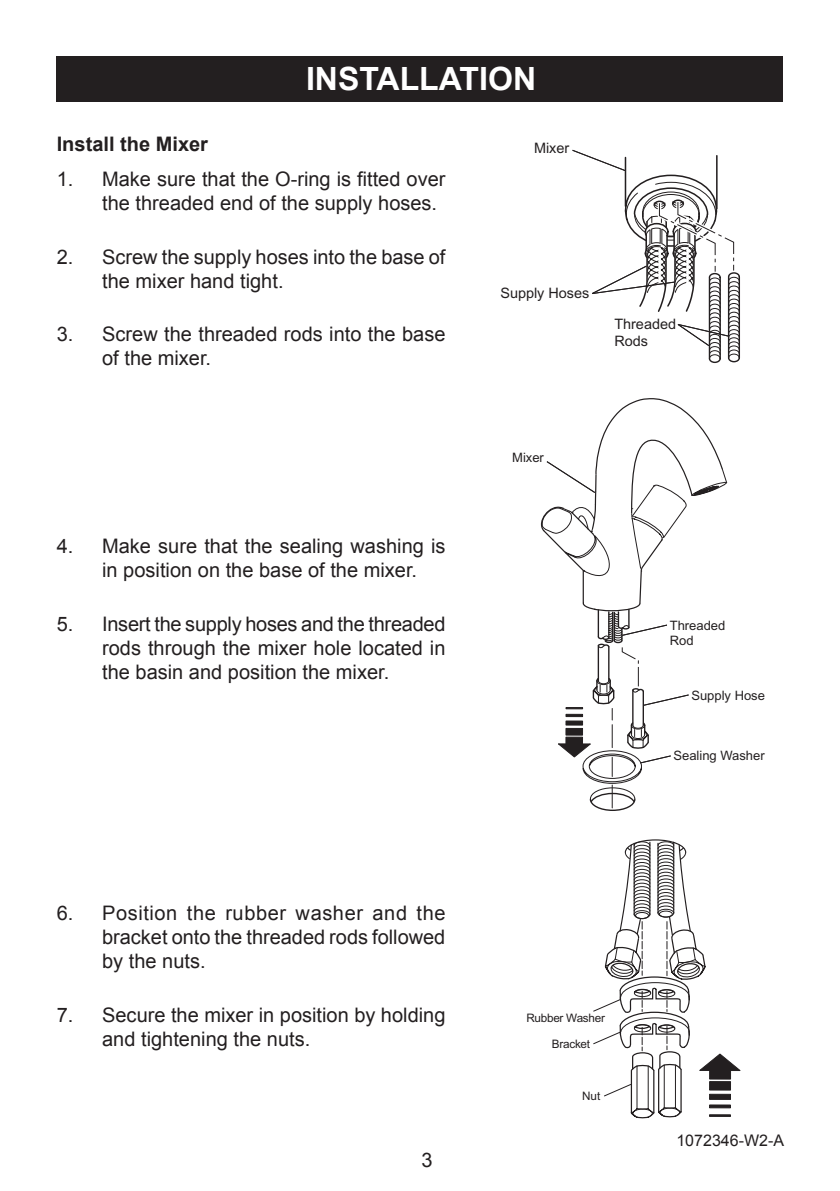
<style>
.page{position:relative;width:840px;height:1191px;background:#fff}
.page>*{position:absolute;margin:0;border:0;box-sizing:border-box;transform-origin:0 0}
.Heading_1{font:700 32px "Arial";color:#fff}
._1_2_3{font:20px/24px "Arial";color:#231f20}
.Heading_2{font:700 20px "Arial";color:#231f20}
.t1{font:16px "Arial";color:#231f20}
.t2{font:14.4px/17.2px "Arial";color:#231f20}
.t3{font:13px/15.6px "Arial";color:#231f20}
.t4{font:11.6px "Arial";letter-spacing:-.02em;color:#231f20}
</style>
<div class="page">
<div style="left:57px;top:57px;width:725px;height:45px;background:#231f20"></div>
<svg style="left:572px;top:149px;width:167px;height:214px"></svg>
<svg style="left:540px;top:398px;width:187px;height:413px"></svg>
<svg style="left:593px;top:839px;width:146px;height:279px"></svg>
<p class="Heading_1" style="left:306px;top:58px;width:231px">Installation</p>
<p class="Heading_2" style="left:57px;top:130px;width:153px">Install the Mixer</p>
<p class="_1_2_3" style="left:102px;top:167px;width:344px;text-indent:-45px">1. Make sure that the O-ring is fitted over the threaded end of the supply hoses.</p>
<p class="_1_2_3" style="left:102px;top:245px;width:345px;text-indent:-45px">2. Screw the supply hoses into the base of the mixer hand tight.</p>
<p class="_1_2_3" style="left:102px;top:322px;width:345px;text-indent:-45px">3. Screw the threaded rods into the base of the mixer.</p>
<p class="t2" style="left:533px;top:139px;width:37px">Mixer</p>
<p class="t2" style="left:500px;top:284px;width:90px">Supply Hoses</p>
<p class="t2" style="left:614px;top:316px;width:63px">Threaded<br>Rods</p>
<p class="_1_2_3" style="left:102px;top:534px;width:345px;text-indent:-45px">4. Make sure that the sealing washing is in position on the base of the mixer.</p>
<p class="_1_2_3" style="left:102px;top:612px;width:345px;text-align:justify;text-indent:-45px">5. Insert the supply hoses and the threaded rods through the mixer hole located in the basin and position the mixer.</p>
<p class="t3" style="left:512px;top:450px;width:33px">Mixer</p>
<p class="t3" style="left:669px;top:617px;width:57px">Threaded<br>Rod</p>
<p class="t3" style="left:691px;top:687px;width:75px">Supply Hose</p>
<p class="t3" style="left:673px;top:748px;width:92px">Sealing Washer</p>
<p class="_1_2_3" style="left:102px;top:901px;width:345px;text-align:justify;text-indent:-45px">6. Position the rubber washer and the bracket onto the threaded rods followed by the nuts.</p>
<p class="_1_2_3" style="left:102px;top:1002px;width:344px;text-indent:-45px">7. Secure the mixer in position by holding and tightening the nuts.</p>
<p class="t4" style="left:526px;top:1011px;width:80px">Rubber Washer</p>
<p class="t4" style="left:551px;top:1037px;width:40px">Bracket</p>
<p class="t4" style="left:582px;top:1089px;width:20px">Nut</p>
<p class="t1" style="left:676px;top:1129px;width:109px">1 072346-W2-A</p>
</div>
